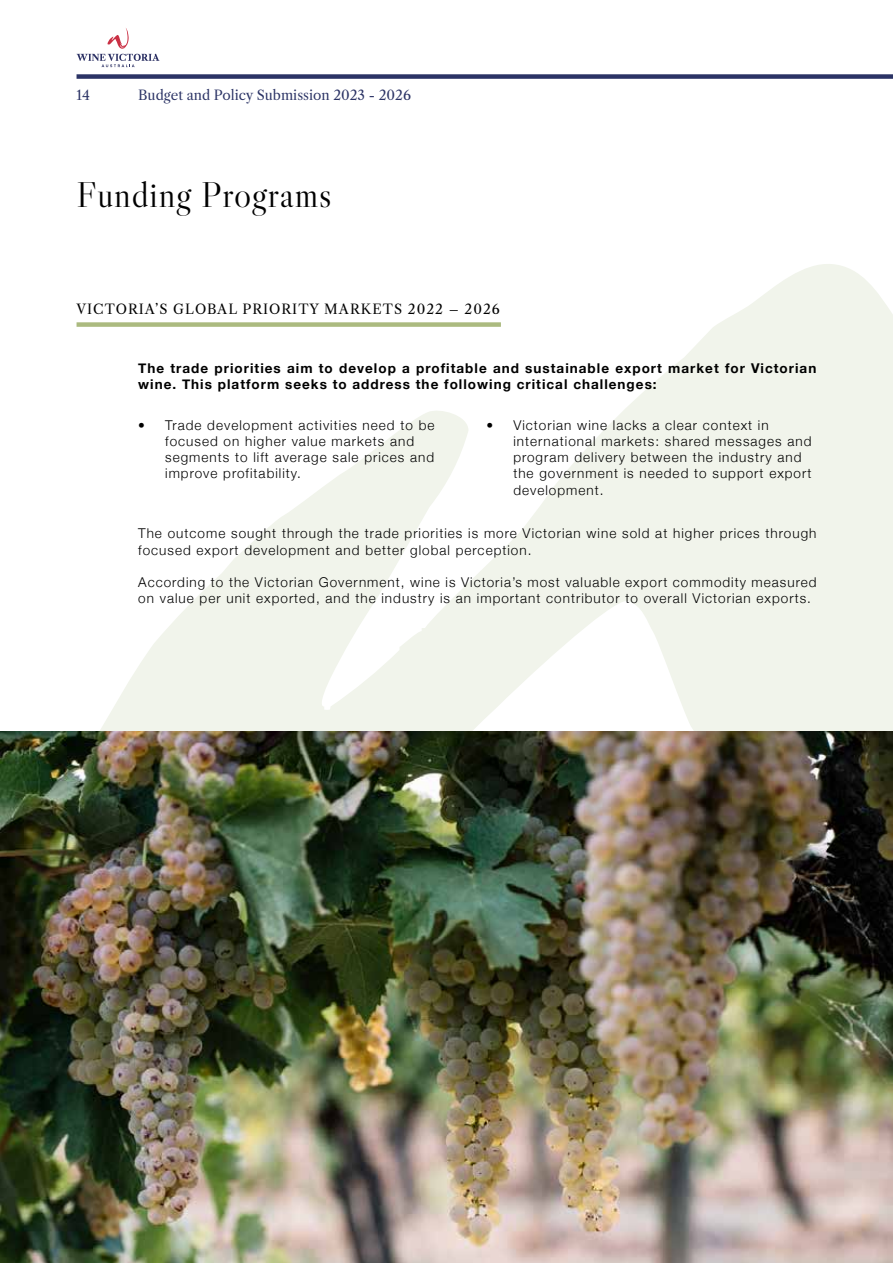
<style>
.page{position:relative;width:893px;height:1263px;background:#fff}
.page>*{position:absolute;margin:0;border:0;box-sizing:border-box;transform-origin:0 0}
.t1{font:36px "Libre Caslon Display";letter-spacing:.025em;color:#000}
.t2{font:300 13.5px/16.2px "Helvetica Neue";letter-spacing:.075em;color:#000}
.t3{font:700 13.5px/16.2px "Helvetica Neue";letter-spacing:.075em;color:#000}
.t4{font:13.5px "Libre Caslon Text";letter-spacing:.075em;color:#000}
.t5{font:13.5px "Libre Caslon Text";color:#2b3365}
</style>
<div class="page">
<svg style="left:76px;top:53px;width:817px;height:678px"></svg>
<div style="left:77px;top:74px;width:816px;height:5px;background:#2b3365"></div>
<svg style="left:77px;top:28px;width:83px;height:39px"></svg>
<img style="left:0;top:731px;width:893px;height:532px">
<div style="left:77px;top:322px;width:424px;height:5px;background:#abba7f"></div>
<p class="t5" style="left:77px;top:87px;width:15px">14</p>
<p class="t5" style="left:138px;top:87px;width:274px">Budget and Policy Submission 2023 - 2026</p>
<h1 class="t1" style="left:77px;top:172px;width:256px">Funding Programs</h1>
<p class="t4" style="left:77px;top:301px;width:425px">VICTORIA’S GLOBAL PRIORITY MARKETS 2022 – 2026</p>
<p class="t3" style="left:138px;top:360px;width:680px">The trade priorities aim to develop a profitable and sustainable export market for Victorian wine. This platform seeks to address the following critical challenges:</p>
<p class="t2" style="left:165px;top:416px;width:271px;text-indent:-27px">• Trade development activities need to be focused on higher value markets and segments to lift average sale prices and improve profitability.</p>
<p class="t2" style="left:513px;top:416px;width:300px;text-indent:-27px">• Victorian wine lacks a clear context in international markets: shared messages and program delivery between the industry and the government is needed to support export development.</p>
<p class="t2" style="left:138px;top:524px;width:680px">The outcome sought through the trade priorities is more Victorian wine sold at higher prices through focused export development and better global perception.</p>
<p class="t2" style="left:138px;top:573px;width:680px">According to the Victorian Government, wine is Victoria’s most valuable export commodity measured on value per unit exported, and the industry is an important contributor to overall Victorian exports.</p>
</div>
